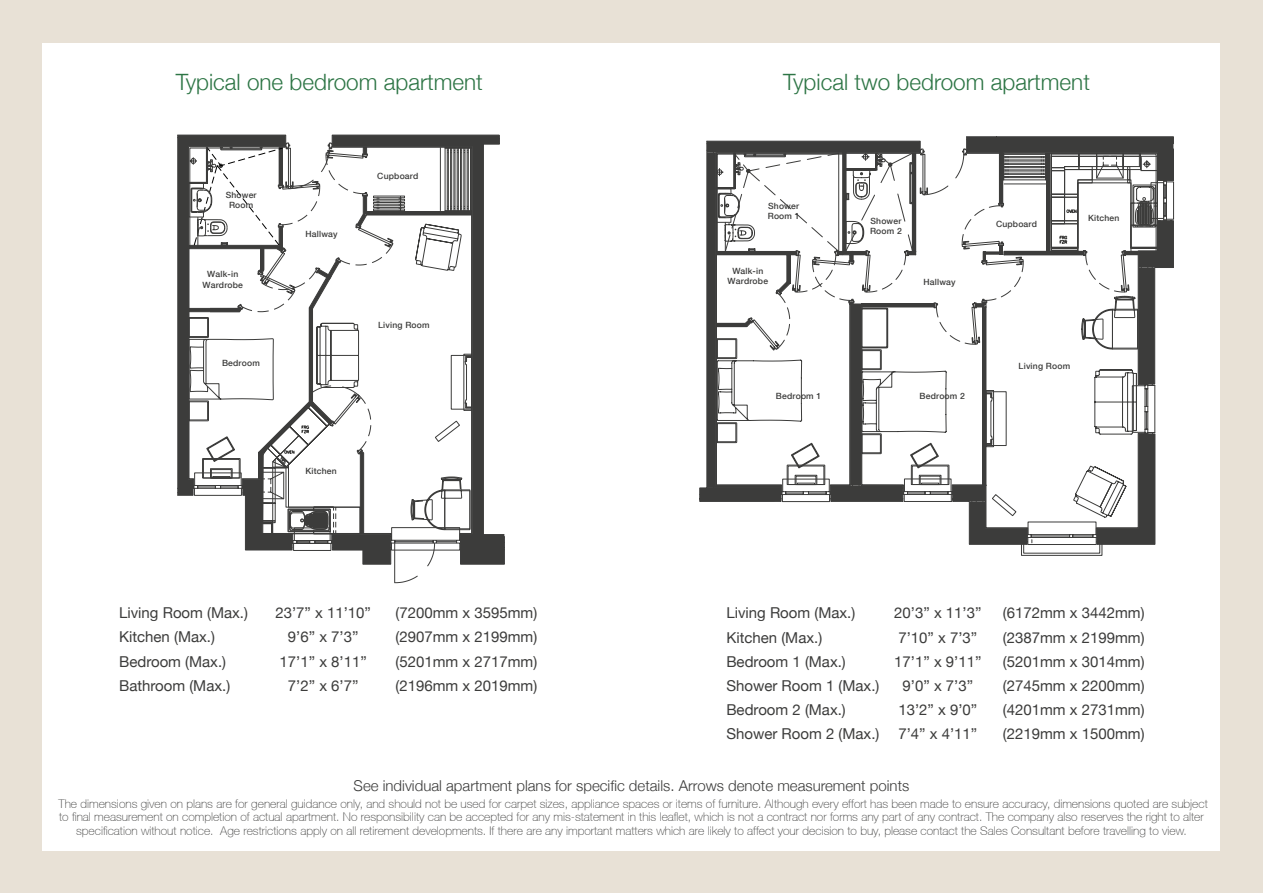
<style>
.page{position:relative;width:1263px;height:893px;background:#e8e1d6}
.page>*{position:absolute;margin:0;border:0;box-sizing:border-box;transform-origin:0 0}
.t1{font:300 22.5px "Helvetica Neue";color:#2d7545}
.t2{font:15px "Helvetica Neue";color:#3c3c3b}
.t3{font:300 15px "Helvetica Neue";color:#3c3c3b}
.t4{font:100 12px/13.5px "Helvetica Neue CE";color:#3c3c3b;text-align:center}
.t5{font:500 8.55px/10.4px "Helvetica Neue";letter-spacing:.02em;color:#3c3c3b;text-align:center}
</style>
<div class="page">
<div style="left:43px;top:43px;width:1177px;height:807px;background:#fff"></div>
<svg style="left:177px;top:135px;width:328px;height:448px"></svg>
<hr style="left:394px;top:543px;width:1px;height:40px;background:#3c3c3b">
<svg style="left:699px;top:136px;width:475px;height:420px"></svg>
<h1 class="t1" style="left:176px;top:68px;width:309px">Typical one bedroom apartment</h1>
<h1 class="t1" style="left:783px;top:68px;width:308px">Typical two bedroom apartment</h1>
<p class="t5" style="left:226px;top:190px;width:32px">Shower<br>Room</p>
<p class="t5" style="left:202px;top:269px;width:42px">Walk-in<br>Wardrobe</p>
<p class="t5" style="left:222px;top:358px;width:39px">Bedroom</p>
<p class="t5" style="left:305px;top:229px;width:34px">Hallway</p>
<p class="t5" style="left:377px;top:170px;width:43px">Cupboard</p>
<p class="t5" style="left:378px;top:319px;width:53px">Living Room</p>
<p class="t5" style="left:305px;top:466px;width:33px">Kitchen</p>
<p class="t2" style="left:119px;top:604px;width:130px">Living Room (Max.)</p>
<p class="t2" style="left:275px;top:604px;width:97px">23’7” x 11’10”</p>
<p class="t2" style="left:395px;top:604px;width:143px">(7200mm x 3595mm)</p>
<p class="t2" style="left:119px;top:628px;width:97px">Kitchen (Max.)</p>
<p class="t2" style="left:288px;top:628px;width:72px">9’6” x 7’3”</p>
<p class="t2" style="left:395px;top:628px;width:143px">(2907mm x 2199mm)</p>
<p class="t2" style="left:119px;top:652px;width:108px">Bedroom (Max.)</p>
<p class="t2" style="left:280px;top:652px;width:89px">17’1” x 8’11”</p>
<p class="t2" style="left:395px;top:652px;width:143px">(5201mm x 2717mm)</p>
<p class="t2" style="left:119px;top:676px;width:113px">Bathroom (Max.)</p>
<p class="t2" style="left:288px;top:676px;width:72px">7’2” x 6’7”</p>
<p class="t2" style="left:395px;top:676px;width:143px">(2196mm x 2019mm)</p>
<p class="t5" style="left:768px;top:200px;width:33px;text-align:left">Shower<br>Room 1</p>
<p class="t5" style="left:727px;top:265px;width:42px">Walk-in<br>Wardrobe</p>
<p class="t5" style="left:776px;top:391px;width:47px">Bedroom 1</p>
<p class="t5" style="left:870px;top:215px;width:33px;text-align:left">Shower<br>Room 2</p>
<p class="t5" style="left:923px;top:277px;width:34px">Hallway</p>
<p class="t5" style="left:919px;top:391px;width:47px">Bedroom 2</p>
<p class="t5" style="left:996px;top:219px;width:43px">Cupboard</p>
<p class="t5" style="left:1088px;top:213px;width:33px">Kitchen</p>
<p class="t5" style="left:1019px;top:360px;width:53px">Living Room</p>
<p class="t2" style="left:726px;top:604px;width:130px">Living Room (Max.)</p>
<p class="t2" style="left:894px;top:604px;width:89px">20’3” x 11’3”</p>
<p class="t2" style="left:1003px;top:604px;width:143px">(6172mm x 3442mm)</p>
<p class="t2" style="left:726px;top:628px;width:97px">Kitchen (Max.)</p>
<p class="t2" style="left:898px;top:628px;width:80px">7’10” x 7’3”</p>
<p class="t2" style="left:1003px;top:628px;width:143px">(2387mm x 2199mm)</p>
<p class="t2" style="left:726px;top:652px;width:121px">Bedroom 1 (Max.)</p>
<p class="t2" style="left:894px;top:652px;width:89px">17’1” x 9’11”</p>
<p class="t2" style="left:1003px;top:652px;width:143px">(5201mm x 3014mm)</p>
<p class="t2" style="left:726px;top:677px;width:155px">Shower Room 1 (Max.)</p>
<p class="t2" style="left:902px;top:677px;width:72px">9’0” x 7’3”</p>
<p class="t2" style="left:1003px;top:677px;width:143px">(2745mm x 2200mm)</p>
<p class="t2" style="left:726px;top:701px;width:121px">Bedroom 2 (Max.)</p>
<p class="t2" style="left:898px;top:701px;width:80px">13’2” x 9’0”</p>
<p class="t2" style="left:1003px;top:701px;width:143px">(4201mm x 2731mm)</p>
<p class="t2" style="left:726px;top:725px;width:155px">Shower Room 2 (Max.)</p>
<p class="t2" style="left:898px;top:725px;width:80px">7’4” x 4’11”</p>
<p class="t2" style="left:1003px;top:725px;width:143px">(2219mm x 1500mm)</p>
<p class="t3" style="left:354px;top:777px;width:557px">See individual apartment plans for specific details. Arrows denote measurement points</p>
<p class="t4" style="left:58px;top:797px;width:1151px">The dimensions given on plans are for general guidance only, and should not be used for carpet sizes, appliance spaces or items of furniture. Although every effort has been made to ensure accuracy, dimensions quoted are subject to final measurement on completion of actual apartment. No responsibility can be accepted for any mis-statement in this leaflet, which is not a contract nor forms any part of any contract. The company also reserves the right to alter specification without notice. Age restrictions apply on all retirement developments. If there are any important matters which are likely to affect your decision to buy, please contact the Sales Consultant before travelling to view.</p>
</div>
